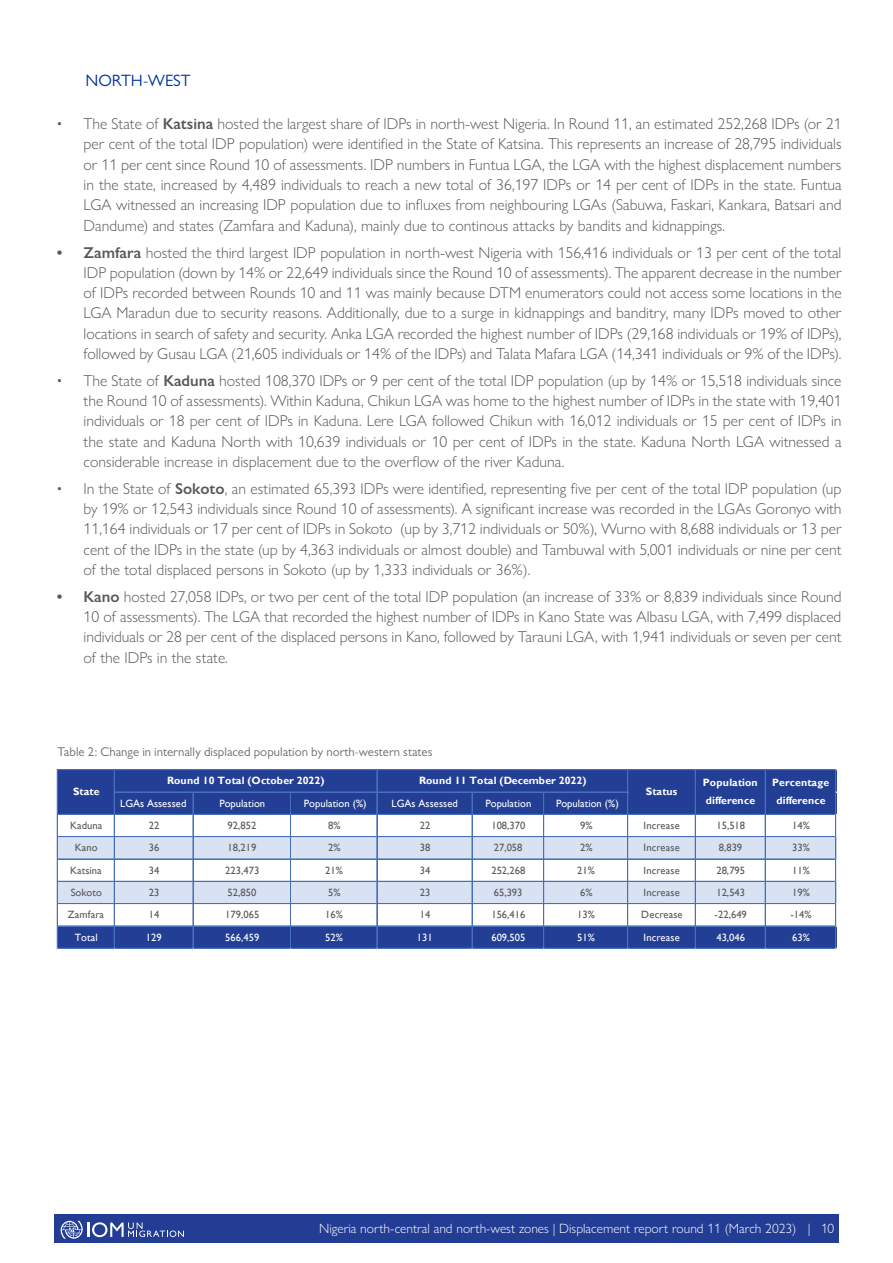
<style>
.page{position:relative;width:893px;height:1263px;background:#fff}
.page>*{position:absolute;margin:0;border:0;box-sizing:border-box;transform-origin:0 0}
.texte{font:16.5px "Gill Sans MT Pro";color:#0033a0}
.t1{font:300 15.75px/20.2px "Gill Sans Nova";color:#57585a;text-align:justify}
.t2{font:300 13.5px "Gill Sans Nova";color:#fff}
.captions{font:12.75px "Gill Sans MT Pro";color:#6c6d70}
.t3{font:10.5px "Gill Sans";color:#595959}
.t4{font:10.5px "Gill Sans";color:#fff}
.t5{font:700 10.5px/17.7px "Gill Sans";letter-spacing:.005em;color:#fff}
.s1{font-weight:600}
.s2{color:#233d95}
</style>
<div class="page">
<div style="left:54px;top:1213px;width:785px;height:29px;background:#233d95"></div>
<svg style="left:61px;top:1221px;width:123px;height:18px"></svg>
<div style="left:58px;top:770px;width:778px;height:45px;background:#233e95"></div>
<div style="left:58px;top:837px;width:778px;height:22px;background:#d9e2f2"></div>
<div style="left:58px;top:881px;width:778px;height:23px;background:#d9e2f2"></div>
<div style="left:58px;top:926px;width:778px;height:23px;background:#233e95"></div>
<hr style="left:58px;top:769px;width:778px;height:1px;background:#4671b8">
<hr style="left:58px;top:770px;width:778px;height:1px;background:#4671b8">
<hr style="left:115px;top:792px;width:513px;height:1px;background:#4671b8">
<hr style="left:58px;top:814px;width:778px;height:1px;background:#4671b8">
<hr style="left:58px;top:836px;width:778px;height:1px;background:#4671b8">
<hr style="left:58px;top:837px;width:778px;height:1px;background:#4671b8">
<hr style="left:58px;top:859px;width:778px;height:1px;background:#4671b8">
<hr style="left:58px;top:881px;width:778px;height:1px;background:#4671b8">
<hr style="left:58px;top:903px;width:778px;height:1px;background:#4671b8">
<hr style="left:58px;top:926px;width:778px;height:1px;background:#4671b8">
<hr style="left:57px;top:770px;width:1px;height:179px;background:#4671b8">
<hr style="left:114px;top:770px;width:1px;height:179px;background:#4671b8">
<hr style="left:193px;top:792px;width:1px;height:157px;background:#4671b8">
<hr style="left:290px;top:792px;width:1px;height:157px;background:#4671b8">
<hr style="left:377px;top:770px;width:1px;height:179px;background:#4671b8">
<hr style="left:472px;top:792px;width:1px;height:157px;background:#4671b8">
<hr style="left:543px;top:792px;width:1px;height:157px;background:#4671b8">
<hr style="left:544px;top:792px;width:1px;height:157px;background:#4671b8">
<hr style="left:627px;top:770px;width:1px;height:179px;background:#4671b8">
<hr style="left:628px;top:770px;width:1px;height:179px;background:#4671b8">
<hr style="left:695px;top:770px;width:1px;height:179px;background:#4671b8">
<hr style="left:765px;top:770px;width:1px;height:179px;background:#4671b8">
<hr style="left:58px;top:948px;width:778px;height:1px;background:#4671b8">
<hr style="left:835px;top:770px;width:1px;height:179px;background:#4671b8">
<hr style="left:836px;top:770px;width:1px;height:179px;background:#4671b8">
<p class="texte" style="left:85px;top:70px;width:107px">NORTH-WEST</p>
<p class="t1" style="left:84px;top:114px;width:760px;text-indent:-27px">• The State of <span class="s1">Katsina</span> hosted the largest share of IDPs in north-west Nigeria. In Round 11, an estimated 252,268 IDPs (or 21 per cent of the total IDP population) were identified in the State of Katsina. This represents an increase of 28,795 individuals or 11 per cent since Round 10 of assessments. IDP numbers in Funtua LGA, the LGA with the highest displacement numbers in the state, increased by 4,489 individuals to reach a new total of 36,197 IDPs or 14 per cent of IDPs in the state. Funtua LGA witnessed an increasing IDP population due to influxes from neighbouring LGAs (Sabuwa, Faskari, Kankara, Batsari and Dandume) and states (Zamfara and Kaduna), mainly due to continous attacks by bandits and kidnappings.</p>
<p class="t1" style="left:84px;top:242px;width:760px;text-indent:-27px"><span class="s1">• Zamfara</span> hosted the third largest IDP population in north-west Nigeria with 156,416 individuals or 13 per cent of the total IDP population (down by 14% or 22,649 individuals since the Round 10 of assessments). The apparent decrease in the number of IDPs recorded between Rounds 10 and 11 was mainly because DTM enumerators could not access some locations in the LGA Maradun due to security reasons. Additionally, due to a surge in kidnappings and banditry, many IDPs moved to other locations in search of safety and security. Anka LGA recorded the highest number of IDPs (29,168 individuals or 19% of IDPs), followed by Gusau LGA (21,605 individuals or 14% of the IDPs) and Talata Mafara LGA (14,341 individuals or 9% of the IDPs).</p>
<p class="t1" style="left:84px;top:370px;width:760px;text-indent:-27px">• The State of <span class="s1">Kaduna</span> hosted 108,370 IDPs or 9 per cent of the total IDP population (up by 14% or 15,518 individuals since the Round 10 of assessments). Within Kaduna, Chikun LGA was home to the highest number of IDPs in the state with 19,401 individuals or 18 per cent of IDPs in Kaduna. Lere LGA followed Chikun with 16,012 individuals or 15 per cent of IDPs in the state and Kaduna North with 10,639 individuals or 10 per cent of IDPs in the state. Kaduna North LGA witnessed a considerable increase in displacement due to the overflow of the river Kaduna.</p>
<p class="t1" style="left:84px;top:478px;width:759px;text-indent:-27px">• In the State of <span class="s1">Sokoto</span>, an estimated 65,393 IDPs were identified, representing five per cent of the total IDP population (up by 19% or 12,543 individuals since Round 10 of assessments). A significant increase was recorded in the LGAs Goronyo with 11,164 individuals or 17 per cent of IDPs in Sokoto (up by 3,712 individuals or 50%), Wurno with 8,688 individuals or 13 per cent of the IDPs in the state (up by 4,363 individuals or almost double) and Tambuwal with 5,001 individuals or nine per cent of the total displaced persons in Sokoto (up by 1,333 individuals or 36%).</p>
<p class="t1" style="left:84px;top:586px;width:760px;text-indent:-27px"><span class="s1">• Kano</span> hosted 27,058 IDPs, or two per cent of the total IDP population (an increase of 33% or 8,839 individuals since Round 10 of assessments). The LGA that recorded the highest number of IDPs in Kano State was Albasu LGA, with 7,499 displaced individuals or 28 per cent of the displaced persons in Kano, followed by Tarauni LGA, with 1,941 individuals or seven per cent of the IDPs in the state.</p>
<p class="captions" style="left:57px;top:744px;width:377px">Table 2: Change in internally displaced population by north-western states</p>
<p class="t5" style="left:73px;top:783px;width:28px">State</p>
<p class="t5" style="left:167px;top:772px;width:159px">Round 10 Total (October 2022)</p>
<p class="t5" style="left:419px;top:772px;width:169px">Round 11 Total (December 2022)</p>
<p class="t4" style="left:120px;top:797px;width:68px">LGAs Assessed</p>
<p class="t4" style="left:219px;top:797px;width:47px">Population</p>
<p class="t4" style="left:304px;top:797px;width:64px">Population (%)</p>
<p class="t4" style="left:391px;top:797px;width:68px">LGAs Assessed</p>
<p class="t4" style="left:485px;top:797px;width:47px">Population</p>
<p class="t4" style="left:556px;top:797px;width:64px">Population (%)</p>
<p class="t5" style="left:646px;top:783px;width:33px">Status</p>
<p class="t5" style="left:703px;top:774px;width:56px">Population difference</p>
<p class="t5" style="left:772px;top:774px;width:58px;text-align:center">Percentage difference</p>
<p class="t3" style="left:70px;top:819px;width:34px">Kaduna</p>
<p class="t3" style="left:149px;top:819px;width:12px">22</p>
<p class="t3" style="left:228px;top:819px;width:30px">92,852</p>
<p class="t3" style="left:328px;top:819px;width:14px">8%</p>
<p class="t3" style="left:420px;top:819px;width:12px">22</p>
<p class="t3" style="left:491px;top:819px;width:36px">108,370</p>
<p class="t3" style="left:580px;top:819px;width:14px">9%</p>
<p class="t3" style="left:644px;top:819px;width:38px">Increase</p>
<p class="t3" style="left:716px;top:819px;width:30px">15,518</p>
<p class="t3" style="left:792px;top:819px;width:19px">14%</p>
<p class="t3" style="left:75px;top:842px;width:24px">Kano</p>
<p class="t3" style="left:149px;top:842px;width:12px">36</p>
<p class="t3" style="left:228px;top:842px;width:30px">18,219</p>
<p class="t3" style="left:328px;top:842px;width:14px">2%</p>
<p class="t3" style="left:420px;top:842px;width:12px">38</p>
<p class="t3" style="left:494px;top:842px;width:30px">27,058</p>
<p class="t3" style="left:580px;top:842px;width:14px">2%</p>
<p class="t3" style="left:644px;top:842px;width:38px">Increase</p>
<p class="t3" style="left:719px;top:842px;width:25px">8,839</p>
<p class="t3" style="left:792px;top:842px;width:19px">33%</p>
<p class="t3" style="left:70px;top:864px;width:33px">Katsina</p>
<p class="t3" style="left:149px;top:864px;width:12px">34</p>
<p class="t3" style="left:225px;top:864px;width:36px">223,473</p>
<p class="t3" style="left:325px;top:864px;width:19px">21%</p>
<p class="t3" style="left:420px;top:864px;width:12px">34</p>
<p class="t3" style="left:491px;top:864px;width:36px">252,268</p>
<p class="t3" style="left:577px;top:864px;width:19px">21%</p>
<p class="t3" style="left:644px;top:864px;width:38px">Increase</p>
<p class="t3" style="left:716px;top:864px;width:30px">28,795</p>
<p class="t3" style="left:792px;top:864px;width:19px">11%</p>
<p class="t3" style="left:71px;top:886px;width:33px">Sokoto</p>
<p class="t3" style="left:149px;top:886px;width:12px">23</p>
<p class="t3" style="left:228px;top:886px;width:30px">52,850</p>
<p class="t3" style="left:328px;top:886px;width:14px">5%</p>
<p class="t3" style="left:420px;top:886px;width:12px">23</p>
<p class="t3" style="left:494px;top:886px;width:30px">65,393</p>
<p class="t3" style="left:580px;top:886px;width:14px">6%</p>
<p class="t3" style="left:644px;top:886px;width:38px">Increase</p>
<p class="t3" style="left:716px;top:886px;width:30px">12,543</p>
<p class="t3" style="left:792px;top:886px;width:19px">19%</p>
<p class="t3" style="left:68px;top:909px;width:38px">Zamfara</p>
<p class="t3" style="left:149px;top:909px;width:12px">14</p>
<p class="t3" style="left:225px;top:909px;width:36px">179,065</p>
<p class="t3" style="left:325px;top:909px;width:19px">16%</p>
<p class="t3" style="left:420px;top:909px;width:12px">14</p>
<p class="t3" style="left:491px;top:909px;width:36px">156,416</p>
<p class="t3" style="left:577px;top:909px;width:19px">13%</p>
<p class="t3" style="left:641px;top:909px;width:43px">Decrease</p>
<p class="t3" style="left:715px;top:909px;width:34px">-22,649</p>
<p class="t3" style="left:790px;top:909px;width:23px">-14%</p>
<p class="t4" style="left:75px;top:931px;width:24px">Total</p>
<p class="t4" style="left:146px;top:931px;width:17px">129</p>
<p class="t4" style="left:225px;top:931px;width:36px">566,459</p>
<p class="t4" style="left:325px;top:931px;width:19px">52%</p>
<p class="t4" style="left:417px;top:931px;width:17px">131</p>
<p class="t4" style="left:491px;top:931px;width:36px">609,505</p>
<p class="t4" style="left:577px;top:931px;width:19px">51%</p>
<p class="t4" style="left:644px;top:931px;width:38px">Increase</p>
<p class="t4" style="left:716px;top:931px;width:30px">43,046</p>
<p class="t4" style="left:792px;top:931px;width:19px">63%</p>
<p class="t2" style="left:319px;top:1220px;width:517px">Nigeria north-central and north-west zones | Displacement report round 11 (March 2023) | <span class="s2">A</span>10</p>
</div>
